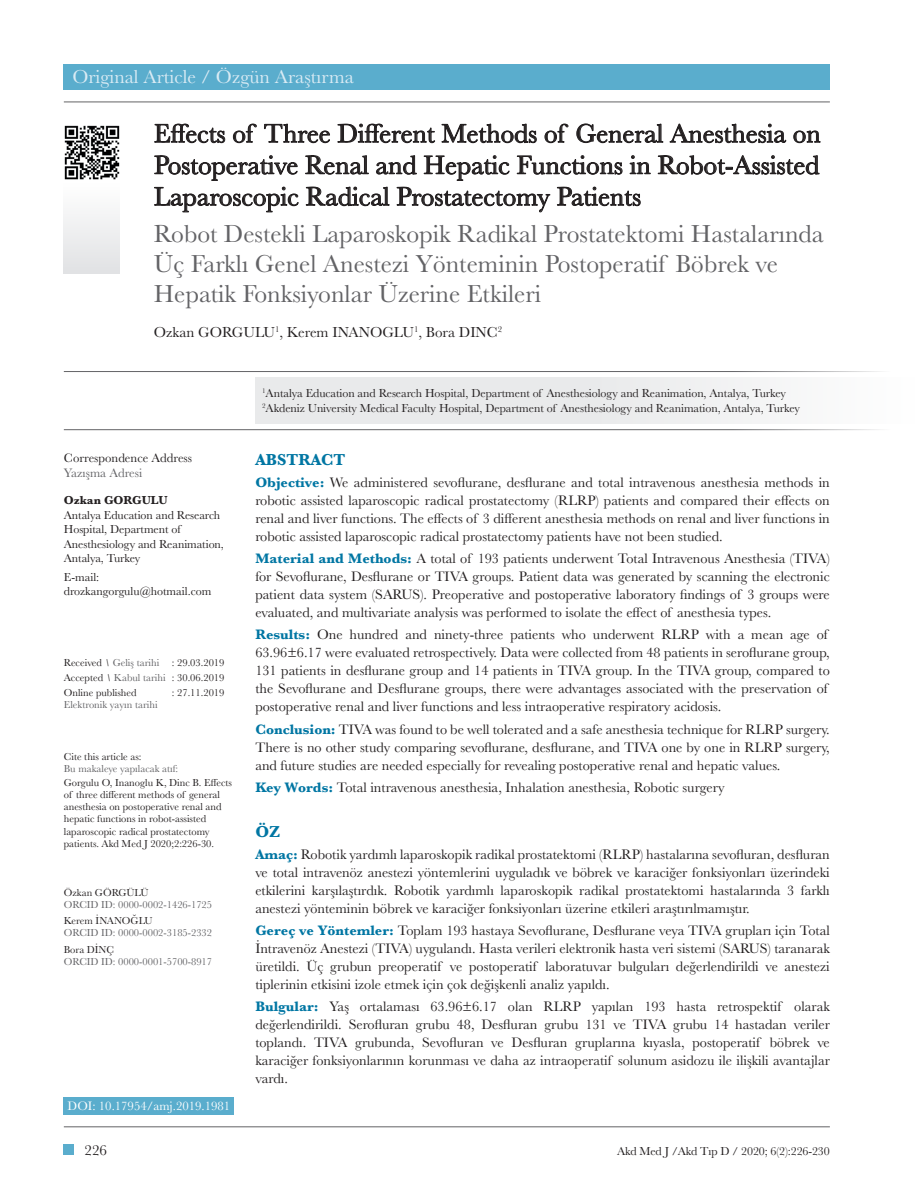
<style>
.page{position:relative;width:915px;height:1191px;background:#fff}
.page>*{position:absolute;margin:0;border:0;box-sizing:border-box;transform-origin:0 0}
.t1{font:27px/31.5px "Baskerville";color:#231f20;text-align:justify}
.t2{font:25.5px/30px "Baskerville";color:#636366}
.t3{font:19.5px "Baskerville";color:#daebf4}
.t4{font:700 16.5px "Baskerville";color:#0076a3}
.t5{font:15px "Baskerville";color:#231f20}
.t6{font:14.25px/18px "Baskerville";color:#231f20;text-align:justify}
.t7{font:12.75px "Baskerville";color:#fff}
.t8{font:12.75px "Baskerville";color:#231f20}
.t9{font:12.75px "Baskerville";color:#636366}
.t10{font:12px/14.4px "Baskerville";letter-spacing:-.005em;color:#231f20}
.t11{font:700 12px "Baskerville";color:#231f20}
.t12{font:10.5px/12px "Baskerville";color:#231f20;text-align:justify}
.t13{font:10.5px "Baskerville";color:#636366}
.s1{font-style:italic}
.s2{color:#636366}
.s3{font-weight:700;color:#0076a3}
</style>
<div class="page">
<div style="left:64px;top:1144px;width:10px;height:10px;background:#5aadcd"></div>
<hr style="left:64px;top:102px;width:765px;height:1px;background:#636366">
<div style="left:64px;top:1097px;width:170px;height:17px;background:#5aadcd"></div>
<hr style="left:64px;top:1126px;width:765px;height:1px;background:#636366">
<div style="left:64px;top:183px;width:56px;height:91px;background:linear-gradient(to bottom,#fffeff,#e1e1e3)"></div>
<div style="left:64px;top:64px;width:765px;height:25px;background:#5aadcd"></div>
<img style="left:64px;top:125px;width:56px;height:55px">
<svg style="left:154px;top:124px;width:71px;height:19px"></svg>
<svg style="left:233px;top:124px;width:23px;height:19px"></svg>
<svg style="left:264px;top:124px;width:66px;height:19px"></svg>
<svg style="left:337px;top:124px;width:98px;height:19px"></svg>
<svg style="left:441px;top:124px;width:95px;height:19px"></svg>
<svg style="left:544px;top:124px;width:24px;height:19px"></svg>
<svg style="left:576px;top:124px;width:87px;height:19px"></svg>
<svg style="left:669px;top:124px;width:116px;height:19px"></svg>
<svg style="left:793px;top:131px;width:27px;height:12px"></svg>
<svg style="left:154px;top:155px;width:143px;height:26px"></svg>
<svg style="left:305px;top:155px;width:63px;height:19px"></svg>
<svg style="left:376px;top:155px;width:40px;height:19px"></svg>
<svg style="left:424px;top:155px;width:85px;height:26px"></svg>
<svg style="left:517px;top:155px;width:105px;height:19px"></svg>
<svg style="left:629px;top:155px;width:21px;height:19px"></svg>
<svg style="left:657px;top:155px;width:162px;height:19px"></svg>
<svg style="left:154px;top:187px;width:144px;height:25px"></svg>
<svg style="left:306px;top:187px;width:83px;height:19px"></svg>
<svg style="left:397px;top:187px;width:153px;height:25px"></svg>
<svg style="left:557px;top:187px;width:83px;height:19px"></svg>
<hr style="left:64px;top:429px;width:850px;height:1px;background:#636366">
<hr style="left:64px;top:371px;width:850px;height:1px;background:#636366">
<div style="left:255px;top:377px;width:659px;height:47px;background:linear-gradient(to right,#e4e5e6,#f9f9f9)"></div>
<h3 class="t3" style="left:72px;top:64px;width:283px">Original Article / Özgün Araştırma</h3>
<h1 class="t1" style="left:154px;top:118px;width:668px">Effects of Three Different Methods of General Anesthesia on Postoperative Renal and Hepatic Functions in Robot-Assisted Laparoscopic Radical Prostatectomy Patients</h1>
<h2 class="t2" style="left:154px;top:219px;width:671px">Robot Destekli Laparoskopik Radikal Prostatektomi Hastalarında<br>Üç Farklı Genel Anestezi Yönteminin Postoperatif Böbrek ve<br>Hepatik Fonksiyonlar Üzerine Etkileri</h2>
<p class="t5" style="left:154px;top:323px;width:349px">Ozkan GORGULU<sup>1</sup>, Kerem INANOGLU<sup>1</sup>, Bora DINC<sup>2</sup></p>
<p class="t8" style="left:64px;top:450px;width:130px">Correspondence Address</p>
<p class="t9" style="left:64px;top:465px;width:80px">Yazışma Adresi</p>
<p class="t11" style="left:64px;top:492px;width:105px">Ozkan GORGULU</p>
<p class="t10" style="left:64px;top:508px;width:161px">Antalya Education and Research<br>Hospital, Department of<br>Anesthesiology and Reanimation,<br>Antalya, Turkey</p>
<p class="t10" style="left:64px;top:570px;width:149px">E-mail: drozkangorgulu@hotmail.com</p>
<p class="t12" style="left:64px;top:655px;width:162px;line-height:15px">Received <span class="s1">\</span> <span class="s2">Geliş tarihi</span> : 29.03.2019<br>Accepted <span class="s1">\</span> <span class="s2">Kabul tarihi</span> : 30.06.2019<br>Online published</p>
<p class="t12" style="left:172px;top:687px;width:54px">: 27.11.2019</p>
<p class="t13" style="left:64px;top:698px;width:95px">Elektronik yayın tarihi</p>
<p class="t12" style="left:64px;top:751px;width:79px">Cite this article as:</p>
<p class="t13" style="left:64px;top:762px;width:116px">Bu makaleye yapılacak atıf:</p>
<p class="t12" style="left:64px;top:777px;width:170px;text-align:left">Gorgulu O, Inanoglu K, Dinc B. Effects of three different methods of general anesthesia on postoperative renal and hepatic functions in robot-assisted laparoscopic radical prostatectomy patients. Akd Med J 2020;2:226-30.</p>
<p class="t12" style="left:64px;top:887px;width:86px">Özkan GÖRGÜLÜ</p>
<p class="t13" style="left:64px;top:898px;width:150px">ORCID ID: 0000-0002-1426-1725</p>
<p class="t12" style="left:64px;top:915px;width:90px">Kerem İNANOĞLU</p>
<p class="t13" style="left:64px;top:926px;width:150px">ORCID ID: 0000-0002-3185-2332</p>
<p class="t12" style="left:64px;top:943px;width:52px">Bora DİNÇ</p>
<p class="t13" style="left:64px;top:954px;width:150px">ORCID ID: 0000-0001-5700-8917</p>
<p class="t7" style="left:68px;top:1098px;width:164px">DOI: 10.17954/amj.2019.1981</p>
<p class="t10" style="left:262px;top:386px;width:539px"><sup>1</sup>Antalya Education and Research Hospital, Department of Anesthesiology and Reanimation, Antalya, Turkey<br><sup>2</sup>Akdeniz University Medical Faculty Hospital, Department of Anesthesiology and Reanimation, Antalya, Turkey</p>
<p class="t4" style="left:255px;top:448px;width:92px">ABSTRACT</p>
<p class="t6" style="left:255px;top:473px;width:576px"><span class="s3">Objective:</span> We administered sevoflurane, desflurane and total intravenous anesthesia methods in robotic assisted laparoscopic radical prostatectomy (RLRP) patients and compared their effects on renal and liver functions. The effects of 3 different anesthesia methods on renal and liver functions in robotic assisted laparoscopic radical prostatectomy patients have not been studied.</p>
<p class="t6" style="left:255px;top:550px;width:576px"><span class="s3">Material and Methods:</span> A total of 193 patients underwent Total Intravenous Anesthesia (TIVA) for Sevoflurane, Desflurane or TIVA groups. Patient data was generated by scanning the electronic patient data system (SARUS). Preoperative and postoperative laboratory findings of 3 groups were evaluated, and multivariate analysis was performed to isolate the effect of anesthesia types.</p>
<p class="t6" style="left:255px;top:626px;width:576px;text-align:left"><span class="s3">Results:</span> One hundred and ninety-three patients who underwent RLRP with a mean age of 63.96±6.17 were evaluated retrospectively. Data were collected from 48 patients in seroflurane group, 131 patients in desflurane group and 14 patients in TIVA group. In the TIVA group, compared to the Sevoflurane and Desflurane groups, there were advantages associated with the preservation of postoperative renal and liver functions and less intraoperative respiratory acidosis.</p>
<p class="t6" style="left:255px;top:720px;width:576px"><span class="s3">Conclusion:</span> TIVA was found to be well tolerated and a safe anesthesia technique for RLRP surgery.<br>There is no other study comparing sevoflurane, desflurane, and TIVA one by one in RLRP surgery, and future studies are needed especially for revealing postoperative renal and hepatic values.</p>
<p class="t6" style="left:255px;top:778px;width:470px"><span class="s3">Key Words:</span> Total intravenous anesthesia, Inhalation anesthesia, Robotic surgery</p>
<p class="t4" style="left:255px;top:819px;width:26px">ÖZ</p>
<p class="t6" style="left:255px;top:845px;width:576px"><span class="s3">Amaç:</span> Robotik yardımlı laparoskopik radikal prostatektomi (RLRP) hastalarına sevofluran, desfluran ve total intravenöz anestezi yöntemlerini uyguladık ve böbrek ve karaciğer fonksiyonları üzerindeki etkilerini karşılaştırdık. Robotik yardımlı laparoskopik radikal prostatektomi hastalarında 3 farklı anestezi yönteminin böbrek ve karaciğer fonksiyonları üzerine etkileri araştırılmamıştır.</p>
<p class="t6" style="left:255px;top:921px;width:576px"><span class="s3">Gereç ve Yöntemler:</span> Toplam 193 hastaya Sevoflurane, Desflurane veya TIVA grupları için Total İntravenöz Anestezi (TIVA) uygulandı. Hasta verileri elektronik hasta veri sistemi (SARUS) taranarak üretildi. Üç grubun preoperatif ve postoperatif laboratuvar bulguları değerlendirildi ve anestezi tiplerinin etkisini izole etmek için çok değişkenli analiz yapıldı.</p>
<p class="t6" style="left:255px;top:998px;width:576px"><span class="s3">Bulgular:</span> Yaş ortalaması 63.96±6.17 olan RLRP yapılan 193 hasta retrospektif olarak değerlendirildi. Serofluran grubu 48, Desfluran grubu 131 ve TIVA grubu 14 hastadan veriler toplandı. TIVA grubunda, Sevofluran ve Desfluran gruplarına kıyasla, postoperatif böbrek ve karaciğer fonksiyonlarının korunması ve daha az intraoperatif solunum asidozu ile ilişkili avantajlar vardı.</p>
<p class="t5" style="left:84px;top:1140px;width:24px">226</p>
<p class="t10" style="left:617px;top:1144px;width:214px">Akd Med J /Akd Tıp D / 2020; 6(2):226-230</p>
</div>
